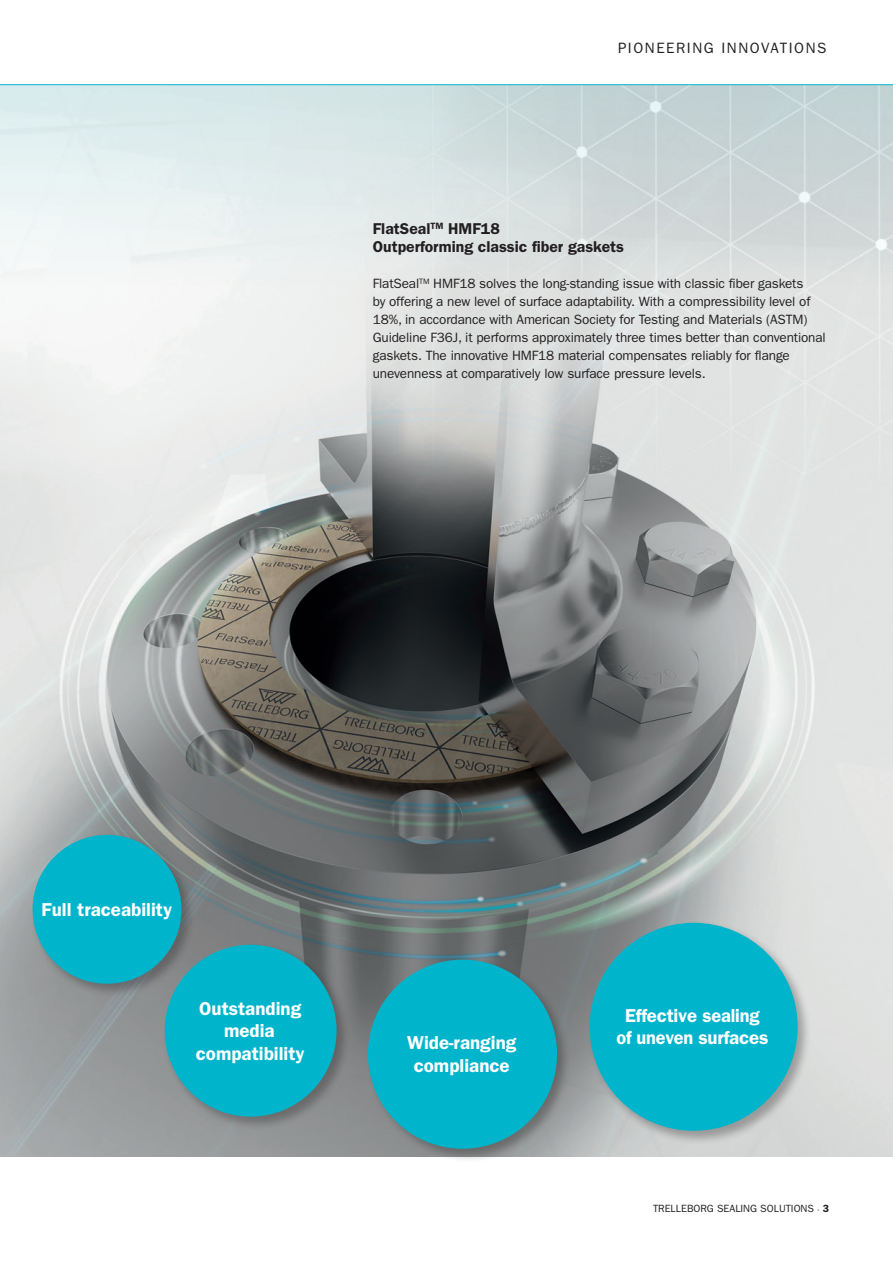
<style>
.page{position:relative;width:893px;height:1263px;background:#fff}
.page>*{position:absolute;margin:0;border:0;box-sizing:border-box;transform-origin:0 0}
.t1{font:600 18.75px "ITC Franklin Gothic Std";color:#fff}
.t2{font:600 15.75px "ITC Franklin Gothic Std";color:#231f20}
.t3{font:15px "ITC Franklin Gothic Std";letter-spacing:.105em;color:#231f20}
.t4{font:13.5px/18px "ITC Franklin Gothic Std";letter-spacing:-.01em;color:#231f20}
.t5{font:10.5px "ITC Franklin Gothic Std";color:#231f20}
.s1{font-weight:600}
</style>
<div class="page">
<img style="left:0;top:288px;width:893px;height:869px">
<hr style="left:0;top:84px;width:893px;height:1px;background:#00b5cb">
<svg style="left:0;top:85px;width:893px;height:203px"></svg>
<div style="left:30px;top:833px;width:166px;height:165px;background:#231f20;opacity:.33"></div>
<div style="left:33px;top:835px;width:148px;height:149px;background:#00b5cb;border-radius:50%"></div>
<div style="left:162px;top:942px;width:189px;height:189px;background:#231f20;opacity:.33"></div>
<div style="left:165px;top:945px;width:172px;height:172px;background:#00b5cb;border-radius:50%"></div>
<div style="left:587px;top:920px;width:224px;height:225px;background:#231f20;opacity:.33"></div>
<div style="left:590px;top:923px;width:208px;height:208px;background:#00b5cb;border-radius:50%"></div>
<div style="left:366px;top:957px;width:205px;height:205px;background:#231f20;opacity:.33"></div>
<div style="left:368px;top:960px;width:189px;height:189px;background:#00b5cb;border-radius:50%"></div>
<p class="t3" style="left:618px;top:39px;width:210px">PIONEERING INNOVATIONS</p>
<p class="t2" style="left:373px;top:219px;width:129px">FlatSeal<sup>TM</sup> HMF18</p>
<p class="t2" style="left:373px;top:237px;width:253px">Outperforming classic fiber gaskets</p>
<p class="t4" style="left:373px;top:275px;width:454px">FlatSeal<sup>TM</sup> HMF18 solves the long-standing issue with classic fiber gaskets<br>by offering a new level of surface adaptability. With a compressibility level of 18%, in accordance with American Society for Testing and Materials (ASTM)<br>Guideline F36J, it performs approximately three times better than conventional gaskets. The innovative HMF18 material compensates reliably for flange unevenness at comparatively low surface pressure levels.</p>
<p class="t1" style="left:42px;top:898px;width:132px">Full traceability</p>
<p class="t1" style="left:199px;top:997px;width:103px">Outstanding</p>
<p class="t1" style="left:224px;top:1019px;width:52px">media</p>
<p class="t1" style="left:196px;top:1042px;width:110px">compatibility</p>
<p class="t1" style="left:625px;top:1004px;width:136px">Effective sealing</p>
<p class="t1" style="left:407px;top:1032px;width:111px">Wide-ranging</p>
<p class="t1" style="left:616px;top:1027px;width:153px">of uneven surfaces</p>
<p class="t1" style="left:414px;top:1054px;width:97px">compliance</p>
<p class="t5" style="left:653px;top:1203px;width:178px">TRELLEBORG SEALING SOLUTIONS ˙ <span class="s1">3</span></p>
</div>
